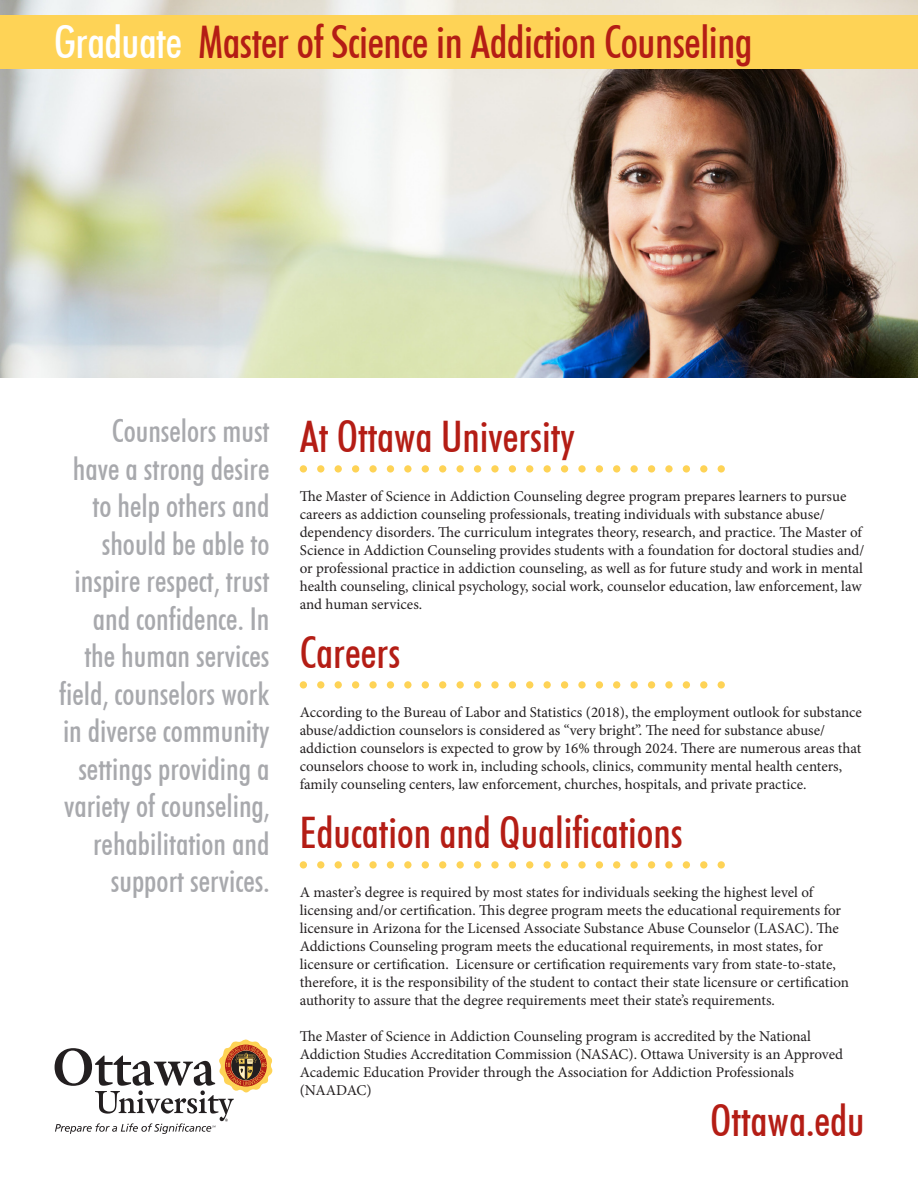
<style>
.page{position:relative;width:918px;height:1188px;background:#fff}
.page>*{position:absolute;margin:0;border:0;box-sizing:border-box;transform-origin:0 0}
.t1{font:500 condensed 45px "Futura BT";letter-spacing:-.01em;color:#b41d15}
.t2{font:500 condensed 43.5px "Futura BT";color:#b41d15}
.t3{font:500 condensed 31.5px/37.5px "Futura BT";color:#a8a9ad;text-align:right}
.t4{font:15px/18px "Minion Pro";color:#231f20}
.s1{color:#fff}
</style>
<div class="page">
<img style="left:0;top:0;width:918px;height:378px">
<div style="left:0;top:15px;width:918px;height:53px;background:#fed356"></div>
<div style="left:369px;top:465px;width:8px;height:8px;background:#fed356;border-radius:50%"></div>
<div style="left:300px;top:465px;width:7px;height:8px;background:#fed356;border-radius:50%"></div>
<div style="left:439px;top:465px;width:7px;height:8px;background:#fed356;border-radius:50%"></div>
<div style="left:404px;top:465px;width:8px;height:8px;background:#fed356;border-radius:50%"></div>
<div style="left:335px;top:465px;width:7px;height:8px;background:#fed356;border-radius:50%"></div>
<div style="left:474px;top:465px;width:7px;height:8px;background:#fed356;border-radius:50%"></div>
<div style="left:387px;top:465px;width:7px;height:8px;background:#fed356;border-radius:50%"></div>
<div style="left:317px;top:465px;width:7px;height:8px;background:#fed356;border-radius:50%"></div>
<div style="left:457px;top:465px;width:7px;height:8px;background:#fed356;border-radius:50%"></div>
<div style="left:422px;top:465px;width:7px;height:8px;background:#fed356;border-radius:50%"></div>
<div style="left:352px;top:465px;width:7px;height:8px;background:#fed356;border-radius:50%"></div>
<div style="left:491px;top:465px;width:8px;height:8px;background:#fed356;border-radius:50%"></div>
<div style="left:509px;top:465px;width:7px;height:8px;background:#fed356;border-radius:50%"></div>
<div style="left:596px;top:465px;width:7px;height:8px;background:#fed356;border-radius:50%"></div>
<div style="left:526px;top:465px;width:7px;height:8px;background:#fed356;border-radius:50%"></div>
<div style="left:561px;top:465px;width:7px;height:8px;background:#fed356;border-radius:50%"></div>
<div style="left:544px;top:465px;width:7px;height:8px;background:#fed356;border-radius:50%"></div>
<div style="left:578px;top:465px;width:8px;height:8px;background:#fed356;border-radius:50%"></div>
<div style="left:665px;top:465px;width:8px;height:8px;background:#fed356;border-radius:50%"></div>
<div style="left:700px;top:465px;width:7px;height:8px;background:#fed356;border-radius:50%"></div>
<div style="left:630px;top:465px;width:8px;height:8px;background:#fed356;border-radius:50%"></div>
<div style="left:683px;top:465px;width:7px;height:8px;background:#fed356;border-radius:50%"></div>
<div style="left:613px;top:465px;width:7px;height:8px;background:#fed356;border-radius:50%"></div>
<div style="left:718px;top:465px;width:7px;height:8px;background:#fed356;border-radius:50%"></div>
<div style="left:648px;top:465px;width:7px;height:8px;background:#fed356;border-radius:50%"></div>
<div style="left:369px;top:681px;width:8px;height:8px;background:#fed356;border-radius:50%"></div>
<div style="left:300px;top:681px;width:7px;height:8px;background:#fed356;border-radius:50%"></div>
<div style="left:439px;top:681px;width:7px;height:8px;background:#fed356;border-radius:50%"></div>
<div style="left:404px;top:681px;width:8px;height:8px;background:#fed356;border-radius:50%"></div>
<div style="left:335px;top:681px;width:7px;height:8px;background:#fed356;border-radius:50%"></div>
<div style="left:474px;top:681px;width:7px;height:8px;background:#fed356;border-radius:50%"></div>
<div style="left:387px;top:681px;width:7px;height:8px;background:#fed356;border-radius:50%"></div>
<div style="left:317px;top:681px;width:7px;height:8px;background:#fed356;border-radius:50%"></div>
<div style="left:457px;top:681px;width:7px;height:8px;background:#fed356;border-radius:50%"></div>
<div style="left:422px;top:681px;width:7px;height:8px;background:#fed356;border-radius:50%"></div>
<div style="left:352px;top:681px;width:7px;height:8px;background:#fed356;border-radius:50%"></div>
<div style="left:491px;top:681px;width:8px;height:8px;background:#fed356;border-radius:50%"></div>
<div style="left:509px;top:681px;width:7px;height:8px;background:#fed356;border-radius:50%"></div>
<div style="left:596px;top:681px;width:7px;height:8px;background:#fed356;border-radius:50%"></div>
<div style="left:526px;top:681px;width:7px;height:8px;background:#fed356;border-radius:50%"></div>
<div style="left:561px;top:681px;width:7px;height:8px;background:#fed356;border-radius:50%"></div>
<div style="left:544px;top:681px;width:7px;height:8px;background:#fed356;border-radius:50%"></div>
<div style="left:578px;top:681px;width:8px;height:8px;background:#fed356;border-radius:50%"></div>
<div style="left:665px;top:681px;width:8px;height:8px;background:#fed356;border-radius:50%"></div>
<div style="left:700px;top:681px;width:7px;height:8px;background:#fed356;border-radius:50%"></div>
<div style="left:630px;top:681px;width:8px;height:8px;background:#fed356;border-radius:50%"></div>
<div style="left:683px;top:681px;width:7px;height:8px;background:#fed356;border-radius:50%"></div>
<div style="left:613px;top:681px;width:7px;height:8px;background:#fed356;border-radius:50%"></div>
<div style="left:718px;top:681px;width:7px;height:8px;background:#fed356;border-radius:50%"></div>
<div style="left:648px;top:681px;width:7px;height:8px;background:#fed356;border-radius:50%"></div>
<div style="left:369px;top:861px;width:8px;height:8px;background:#fed356;border-radius:50%"></div>
<div style="left:300px;top:861px;width:7px;height:8px;background:#fed356;border-radius:50%"></div>
<div style="left:439px;top:861px;width:7px;height:8px;background:#fed356;border-radius:50%"></div>
<div style="left:404px;top:861px;width:8px;height:8px;background:#fed356;border-radius:50%"></div>
<div style="left:335px;top:861px;width:7px;height:8px;background:#fed356;border-radius:50%"></div>
<div style="left:474px;top:861px;width:7px;height:8px;background:#fed356;border-radius:50%"></div>
<div style="left:387px;top:861px;width:7px;height:8px;background:#fed356;border-radius:50%"></div>
<div style="left:317px;top:861px;width:7px;height:8px;background:#fed356;border-radius:50%"></div>
<div style="left:457px;top:861px;width:7px;height:8px;background:#fed356;border-radius:50%"></div>
<div style="left:422px;top:861px;width:7px;height:8px;background:#fed356;border-radius:50%"></div>
<div style="left:352px;top:861px;width:7px;height:8px;background:#fed356;border-radius:50%"></div>
<div style="left:491px;top:861px;width:8px;height:8px;background:#fed356;border-radius:50%"></div>
<div style="left:509px;top:861px;width:7px;height:8px;background:#fed356;border-radius:50%"></div>
<div style="left:596px;top:861px;width:7px;height:8px;background:#fed356;border-radius:50%"></div>
<div style="left:526px;top:861px;width:7px;height:8px;background:#fed356;border-radius:50%"></div>
<div style="left:561px;top:861px;width:7px;height:8px;background:#fed356;border-radius:50%"></div>
<div style="left:544px;top:861px;width:7px;height:8px;background:#fed356;border-radius:50%"></div>
<div style="left:578px;top:861px;width:8px;height:8px;background:#fed356;border-radius:50%"></div>
<div style="left:665px;top:861px;width:8px;height:8px;background:#fed356;border-radius:50%"></div>
<div style="left:700px;top:861px;width:7px;height:8px;background:#fed356;border-radius:50%"></div>
<div style="left:630px;top:861px;width:8px;height:8px;background:#fed356;border-radius:50%"></div>
<div style="left:683px;top:861px;width:7px;height:8px;background:#fed356;border-radius:50%"></div>
<div style="left:613px;top:861px;width:7px;height:8px;background:#fed356;border-radius:50%"></div>
<div style="left:718px;top:861px;width:7px;height:8px;background:#fed356;border-radius:50%"></div>
<div style="left:648px;top:861px;width:7px;height:8px;background:#fed356;border-radius:50%"></div>
<svg style="left:55px;top:1040px;width:217px;height:94px"></svg>
<p class="t1" style="left:54px;top:15px;width:700px"><span class="s1">Graduate</span> Master of Science in Addiction Counseling</p>
<p class="t3" style="left:59px;top:412px;width:212px">Counselors must have a strong desire to help others and should be able to inspire respect, trust and confidence. In the human services field, counselors work in diverse community settings providing a variety of counseling, rehabilitation and support services.</p>
<p class="t2" style="left:300px;top:410px;width:276px">At Ottawa University</p>
<p class="t4" style="left:300px;top:487px;width:566px">The Master of Science in Addiction Counseling degree program prepares learners to pursue careers as addiction counseling professionals, treating individuals with substance abuse/ dependency disorders. The curriculum integrates theory, research, and practice. The Master of Science in Addiction Counseling provides students with a foundation for doctoral studies and/ or professional practice in addiction counseling, as well as for future study and work in mental health counseling, clinical psychology, social work, counselor education, law enforcement, law and human services.</p>
<p class="t2" style="left:300px;top:626px;width:102px">Careers</p>
<p class="t4" style="left:300px;top:703px;width:564px">According to the Bureau of Labor and Statistics (2018), the employment outlook for substance abuse/addiction counselors is considered as “very bright”. The need for substance abuse/ addiction counselors is expected to grow by 16% through 2024. There are numerous areas that counselors choose to work in, including schools, clinics, community mental health centers, family counseling centers, law enforcement, churches, hospitals, and private practice.</p>
<p class="t2" style="left:300px;top:806px;width:385px">Education and Qualifications</p>
<p class="t4" style="left:300px;top:883px;width:551px">A master’s degree is required by most states for individuals seeking the highest level of licensing and/or certification. This degree program meets the educational requirements for licensure in Arizona for the Licensed Associate Substance Abuse Counselor (LASAC). The Addictions Counseling program meets the educational requirements, in most states, for licensure or certification. Licensure or certification requirements vary from state-to-state, therefore, it is the responsibility of the student to contact their state licensure or certification authority to assure that the degree requirements meet their state’s requirements.</p>
<p class="t4" style="left:300px;top:1027px;width:545px">The Master of Science in Addiction Counseling program is accredited by the National Addiction Studies Accreditation Commission (NASAC). Ottawa University is an Approved Academic Education Provider through the Association for Addiction Professionals (NAADAC)</p>
<p class="t2" style="left:710px;top:1094px;width:156px">Ottawa.edu</p>
</div>
